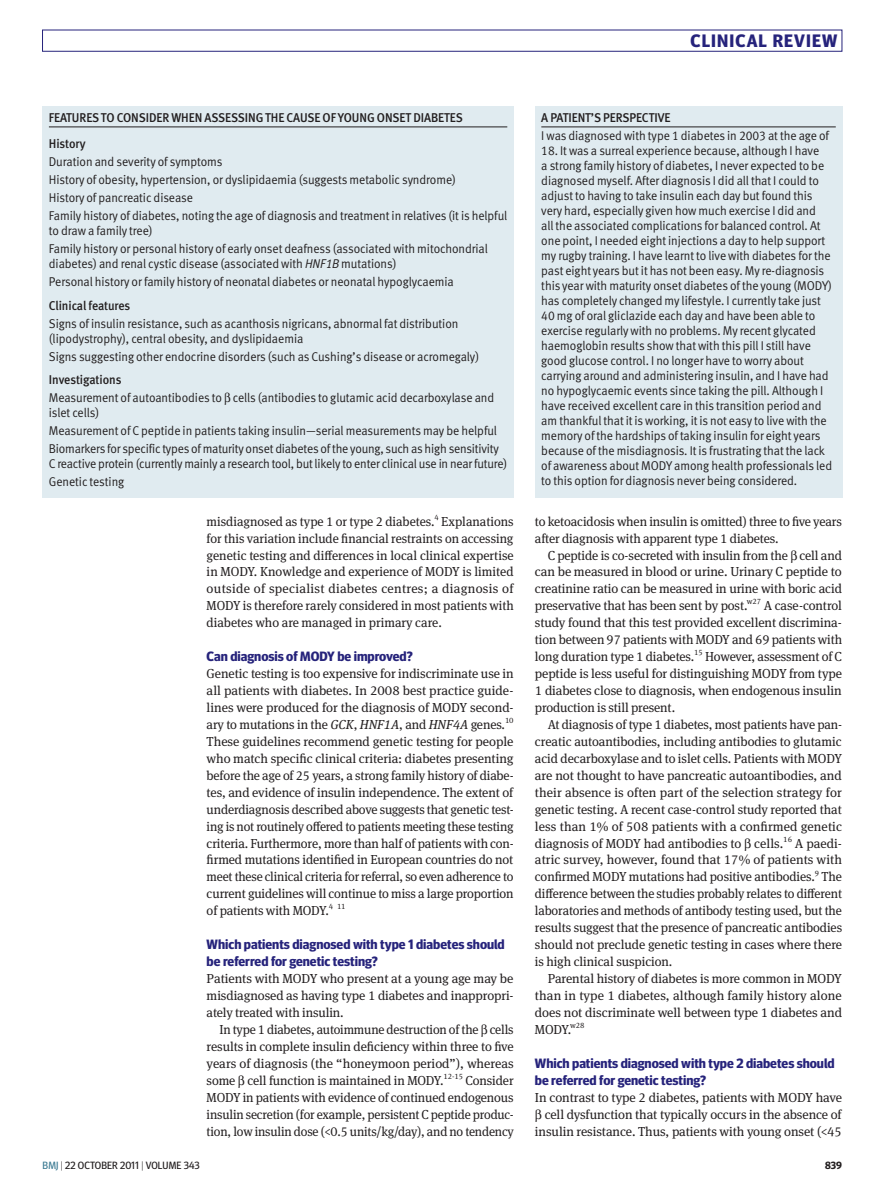
<style>
.page{position:relative;width:893px;height:1191px;background:#fff}
.page>*{position:absolute;margin:0;border:0;box-sizing:border-box;transform-origin:0 0}
.top_strap_12{font:700 18px "Meta Headline OT";letter-spacing:.06em;color:#26237b}
.subhead1{font:700 13.5px/17px "Meta Headline OT";color:#26237b}
.body_indent{font:13.05px/17px "Meta Serif Pro";letter-spacing:-.01em;color:#231f20;text-align:justify}
.body{font:13.05px/17px "Meta Serif Pro";letter-spacing:-.005em;color:#231f20;text-align:justify}
.body_indent-2{font:13.05px/17px "Meta Serif Pro";letter-spacing:-.01em;color:#231f20;text-align:justify;scale:.96 1}
.box_text{font:12.75px/15px "Meta Normal LF";letter-spacing:-.005em;color:#231f20;scale:.95 1}
.box_text_lists{font:12.75px/15px "Meta Normal LF";letter-spacing:-.005em;color:#231f20;scale:.95 1}
.box_text_head{font:12.75px "Meta Medium LF";letter-spacing:-.005em;color:#231f20;scale:.95 1}
.box_text_head_2{font:12.75px "Meta Medium LF";letter-spacing:-.01em;color:#231f20;scale:.95 1}
.t1{font:10.5px "Meta Headline OT";letter-spacing:.01em;color:#231f20}
.t2{font:700 10.5px "Meta Headline OT";color:#231f20}
.body_indent-3{font:7.8px "Meta Serif Pro";letter-spacing:-.01em;color:#231f20}
.body-2{font:7.8px "Meta Serif Pro";color:#231f20}
.s1{font-style:italic}
.s2{color:#3c7b93}
.s3{font-weight:300}
</style>
<div class="page">
<div style="left:43px;top:106px;width:471px;height:391px;background:#e0ebf0"></div>
<hr style="left:49px;top:127px;width:458px;height:1px;background:#231f20">
<div style="left:535px;top:106px;width:307px;height:391px;background:#e0ebf0"></div>
<hr style="left:541px;top:127px;width:295px;height:1px;background:#231f20">
<p class="top_strap_12" style="left:691px;top:30px;width:148px">CLINICAL REVIEW</p>
<p class="box_text_head" style="left:49px;top:110px;width:437px">FEATURES TO CONSIDER WHEN ASSESSING THE CAUSE OF YOUNG ONSET DIABETES</p>
<p class="box_text_head_2" style="left:49px;top:136px;width:40px">History</p>
<p class="box_text_lists" style="left:49px;top:154px;width:184px">Duration and severity of symptoms</p>
<p class="box_text_lists" style="left:49px;top:172px;width:430px">History of obesity, hypertension, or dyslipidaemia (suggests metabolic syndrome)</p>
<p class="box_text_lists" style="left:49px;top:190px;width:153px">History of pancreatic disease</p>
<p class="box_text_lists" style="left:49px;top:208px;width:484px">Family history of diabetes, noting the age of diagnosis and treatment in relatives (it is helpful to draw a family tree)</p>
<p class="box_text_lists" style="left:49px;top:241px;width:464px">Family history or personal history of early onset deafness (associated with mitochondrial diabetes) and renal cystic disease (associated with <span class="s1">HNF1B</span> mutations)</p>
<p class="box_text_lists" style="left:49px;top:274px;width:428px">Personal history or family history of neonatal diabetes or neonatal hypoglycaemia</p>
<p class="box_text_head_2" style="left:49px;top:298px;width:87px">Clinical features</p>
<p class="box_text_lists" style="left:49px;top:315px;width:433px">Signs of insulin resistance, such as acanthosis nigricans, abnormal fat distribution (lipodystrophy), central obesity, and dyslipidaemia</p>
<p class="box_text_lists" style="left:49px;top:348px;width:454px">Signs suggesting other endocrine disorders (such as Cushing’s disease or acromegaly)</p>
<p class="box_text_head_2" style="left:49px;top:372px;width:78px">Investigations</p>
<p class="box_text_lists" style="left:49px;top:390px;width:470px">Measurement of autoantibodies to cells (antibodies to glutamic acid decarboxylase and islet cells)</p>
<p class="box_text_lists" style="left:49px;top:423px;width:473px">Measurement of C peptide in patients taking insulin—serial measurements may be helpful</p>
<p class="box_text_lists" style="left:49px;top:441px;width:484px">Biomarkers for specific types of maturity onset diabetes of the young, such as high sensitivity<br>C reactive protein (currently mainly a research tool, but likely to enter clinical use in near future)</p>
<p class="box_text_lists" style="left:49px;top:474px;width:81px">Genetic testing</p>
<p class="body" style="left:207px;top:512px;width:229px">misdiagnosed as type 1 or type 2 diabetes.</p>
<p class="body-2" style="left:434px;top:511px;width:6px">4</p>
<p class="body" style="left:207px;top:512px;width:309px;text-indent:235px">Explanations for this variation include financial restraints on accessing genetic testing and differences in local clinical expertise in MODY. Knowledge and experience of MODY is limited outside of specialist diabetes centres; a diagnosis of MODY is therefore rarely considered in most patients with diabetes who are managed in primary care.</p>
<p class="subhead1" style="left:207px;top:647px;width:208px">Can diagnosis of MODY be improved?</p>
<p class="body" style="left:207px;top:664px;width:309px">Genetic testing is too expensive for indiscriminate use in all patients with diabetes. In 2008 best practice guide&shy;lines were produced for the diagnosis of MODY second&shy;ary to mutations in the <span class="s1">GCK</span>, <span class="s1">HNF1A</span>, and <span class="s1">HNF4A</span> genes.</p>
<p class="body-2" style="left:505px;top:714px;width:10px">10</p>
<p class="body" style="left:207px;top:732px;width:308px">These guidelines recommend genetic testing for people who match specific clinical criteria: diabetes presenting before the age of 25 years, a strong family history of diabe&shy;tes, and evidence of insulin independence. The extent of underdiagnosis described above suggests that genetic test&shy;ing is not routinely offered to patients meeting these testing criteria. Furthermore, more than half of patients with con&shy;firmed mutations identified in European countries do not meet these clinical criteria for referral, so even adherence to current guidelines will continue to miss a large proportion of patients with MODY.</p>
<p class="body-2" style="left:329px;top:901px;width:18px">4 11</p>
<p class="subhead1" style="left:207px;top:935px;width:300px">Which patients diagnosed with type 1 diabetes should be referred for genetic testing?</p>
<p class="body" style="left:207px;top:969px;width:308px">Patients with MODY who present at a young age may be misdiagnosed as having type 1 diabetes and inappropri&shy;ately treated with insulin.</p>
<p class="body_indent-2" style="left:207px;top:1020px;width:322px;text-indent:13px">In type 1 diabetes, autoimmune destruction of the cells results in complete insulin deficiency within three to five years of diagnosis (the “honeymoon period”), whereas some cell function is maintained in MODY.<sup>12‑15</sup> Consider MODY in patients with evidence of continued endogenous insulin secretion (for example, persistent C peptide produc&shy;tion, low insulin dose (&lt;0.5 units/kg/day), and no tendency</p>
<p class="box_text_head" style="left:541px;top:110px;width:137px">A PATIENT’S PERSPECTIVE</p>
<p class="box_text" style="left:541px;top:127px;width:304px">I was diagnosed with type 1 diabetes in 2003 at the age of</p>
<p class="box_text" style="left:541px;top:142px;width:308px">18. It was a surreal experience because, although I have<br>a strong family history of diabetes, I never expected to be diagnosed myself. After diagnosis I did all that I could to adjust to having to take insulin each day but found this very hard, especially given how much exercise I did and<br>all the associated complications for balanced control. At one point, I needed eight injections a day to help support my rugby training. I have learnt to live with diabetes for the past eight years but it has not been easy. My re-diagnosis this year with maturity onset diabetes of the young (MODY) has completely changed my lifestyle. I currently take just 40 mg of oral gliclazide each day and have been able to exercise regularly with no problems. My recent glycated haemoglobin results show that with this pill I still have good glucose control. I no longer have to worry about carrying around and administering insulin, and I have had no hypoglycaemic events since taking the pill. Although I have received excellent care in this transition period and am thankful that it is working, it is not easy to live with the memory of the hardships of taking insulin for eight years because of the misdiagnosis. It is frustrating that the lack of awareness about MODY among health professionals led to this option for diagnosis never being considered.</p>
<p class="body_indent" style="left:535px;top:512px;width:308px">to ketoacidosis when insulin is omitted) three to five years after diagnosis with apparent type 1 diabetes.</p>
<p class="body_indent" style="left:535px;top:546px;width:309px;text-indent:13px">C peptide is co-secreted with insulin from the cell and can be measured in blood or urine. Urinary C peptide to creatinine ratio can be measured in urine with boric acid preservative that has been sent by post.</p>
<p class="body_indent-3" style="left:747px;top:596px;width:16px">w27</p>
<p class="body_indent" style="left:535px;top:596px;width:309px;text-indent:229px">A case-control study found that this test provided excellent discrimina&shy;tion between 97 patients with MODY and 69 patients with long duration type 1 diabetes.</p>
<p class="body_indent-3" style="left:694px;top:647px;width:10px">15</p>
<p class="body_indent" style="left:535px;top:647px;width:309px;text-indent:170px">However, assessment of C peptide is less useful for distinguishing MODY from type 1 diabetes close to diagnosis, when endogenous insulin production is still present.</p>
<p class="body_indent" style="left:535px;top:715px;width:309px;text-indent:13px">At diagnosis of type 1 diabetes, most patients have pan&shy;creatic autoantibodies, including antibodies to glutamic acid decarboxylase and to islet cells. Patients with MODY are not thought to have pancreatic autoantibodies, and their absence is often part of the selection strategy for genetic testing. A recent case-control study reported that less than 1% of 508 patients with a confirmed genetic diagnosis of MODY had antibodies to cells.</p>
<p class="body_indent-3" style="left:783px;top:833px;width:10px">16</p>
<p class="body_indent" style="left:535px;top:834px;width:309px;text-indent:260px">A paedi&shy;atric survey, however, found that 17% of patients with confirmed MODY mutations had positive antibodies.<sup>9</sup> The difference between the studies probably relates to different laboratories and methods of antibody testing used, but the results suggest that the presence of pancreatic antibodies should not preclude genetic testing in cases where there is high clinical suspicion.</p>
<p class="body_indent" style="left:535px;top:969px;width:309px;text-indent:13px">Parental history of diabetes is more common in MODY than in type 1 diabetes, although family history alone does not discriminate well between type 1 diabetes and MODY.</p>
<p class="body_indent-3" style="left:570px;top:1019px;width:16px">w28</p>
<p class="subhead1" style="left:535px;top:1054px;width:301px">Which patients diagnosed with type 2 diabetes should be referred for genetic testing?</p>
<p class="body" style="left:535px;top:1088px;width:309px;text-align:right">In contrast to type 2 diabetes, patients with MODY have cell dysfunction that typically occurs in the absence of insulin resistance. Thus, patients with young onset (&lt;45</p>
<p class="t1" style="left:43px;top:1159px;width:159px"><span class="s2">BMJ</span> <span class="s3">|</span> 22 OCTOBER 2011 <span class="s3">|</span> VOLUME 343</p>
<p class="t2" style="left:825px;top:1159px;width:18px">839</p>
</div>
